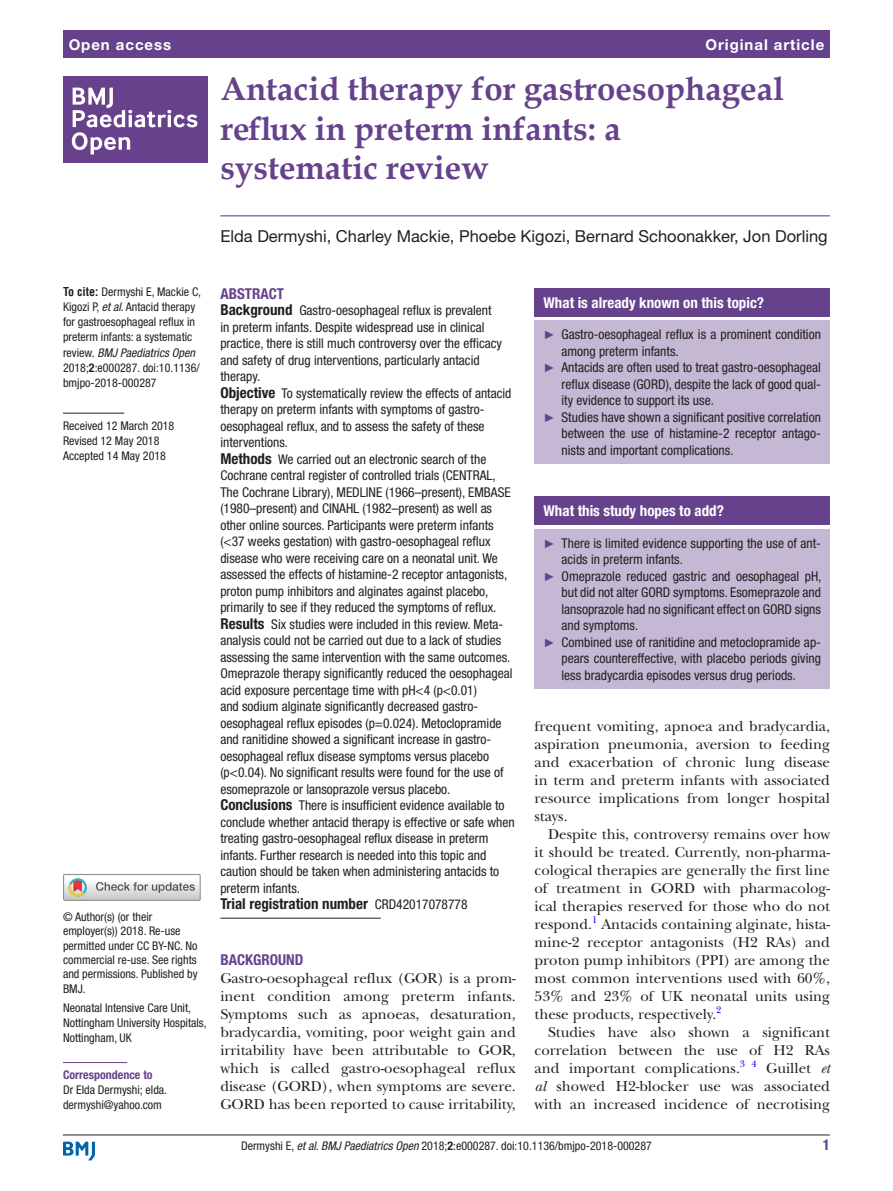
<style>
.page{position:relative;width:893px;height:1191px;background:#fff}
.page>*{position:absolute;margin:0;border:0;box-sizing:border-box;transform-origin:0 0}
.t1{font:700 33px/39px "Book Antiqua";color:#66428c}
.t2{font:16.5px "Helvetica Neue LT Std";color:#231f20}
.t3{font:15px/18px "New Baskerville";color:#231f20;text-align:justify}
.t4{font:700 condensed 15px "Helvetica Neue LT Std";color:#fff}
.t5{font:700 condensed 15px "Helvetica Neue LT Std";color:#231f20}
.t6{font:700 15px "Helvetica Neue LT Std";letter-spacing:.065em;color:#fff}
.t7{font:700 condensed 15px "Helvetica Neue LT Std";color:#66428c}
.t8{font:condensed 13.5px/16.5px "Helvetica Neue LT Std";color:#231f20}
.t9{font:condensed 12px/15px "Helvetica Neue LT Std";color:#231f20}
.t10{font:700 condensed 12px "Helvetica Neue LT Std";color:#66428c}
.t11{font:9.9px "New Baskerville";color:#00f}
.s1{font-family:"Helvetica LT Std";font-weight:700}
.s2{font-style:italic}
.s3{font-weight:700}
.s4{font-weight:700;font-size:15px}
.s5{font-weight:400;font-size:13.5px}
.s6{font-family:"Arial";font-stretch:normal;font-size:12px;color:#66428c}
</style>
<div class="page">
<hr style="left:63px;top:1134px;width:767px;height:1px;background:#231f20">
<svg style="left:63px;top:1141px;width:32px;height:19px"></svg>
<div style="left:63px;top:31px;width:767px;height:27px;background:#66428c"></div>
<hr style="left:220px;top:215px;width:610px;height:1px;background:#66428c">
<hr style="left:63px;top:413px;width:61px;height:1px;background:#231f20">
<hr style="left:63px;top:1062px;width:64px;height:1px;background:#66428c">
<div style="left:63px;top:874px;width:138px;height:27px;border:1px solid #969090"></div>
<svg style="left:64px;top:874px;width:136px;height:26px"></svg>
<div style="left:63px;top:76px;width:144px;height:87px;background:#67418b"></div>
<svg style="left:72px;top:88px;width:125px;height:66px"></svg>
<hr style="left:220px;top:917px;width:161px;height:1px;background:#231f20">
<div style="left:535px;top:288px;width:295px;height:28px;background:#66428c"></div>
<div style="left:535px;top:321px;width:295px;height:143px;background:#c4b8d4"></div>
<div style="left:535px;top:496px;width:295px;height:29px;background:#66428c"></div>
<div style="left:535px;top:529px;width:295px;height:159px;background:#c4b8d4"></div>
<p class="t6" style="left:69px;top:35px;width:104px">Open access</p>
<p class="t6" style="left:705px;top:35px;width:120px">Original article</p>
<h1 class="t1" style="left:220px;top:70px;width:565px">Antacid therapy for gastroesophageal reflux in preterm infants: a systematic review</h1>
<p class="t2" style="left:220px;top:226px;width:609px">Elda Dermyshi, Charley Mackie, Phoebe Kigozi, Bernard Schoonakker, Jon Dorling</p>
<p class="t9" style="left:63px;top:285px;width:140px"><span class="s1">To cite:</span> Dermyshi E, Mackie C,<br>Kigozi P, <span class="s2">et al</span>. Antacid therapy for gastroesophageal reflux in preterm infants: a systematic review. <span class="s2">BMJ Paediatrics Open<br></span>2018;<span class="s3">2</span>:e000287. doi:10.1136/ bmjpo-2018-000287</p>
<p class="t9" style="left:63px;top:418px;width:113px">Received 12 March 2018<br>Revised 12 May 2018<br>Accepted 14 May 2018</p>
<p class="t9" style="left:63px;top:909px;width:136px;line-height:14.4px">© Author(s) (or their employer(s)) 2018. Re-use permitted under CC BY-NC. No commercial re-use. See rights and permissions. Published by<br>BMJ.</p>
<p class="t9" style="left:63px;top:1000px;width:145px">Neonatal Intensive Care Unit,<br>Nottingham University Hospitals,<br>Nottingham, UK</p>
<p class="t10" style="left:63px;top:1068px;width:91px">Correspondence to</p>
<p class="t9" style="left:63px;top:1082px;width:106px">Dr Elda Dermyshi; elda. dermyshi@yahoo.com</p>
<p class="t7" style="left:220px;top:284px;width:65px">Abstract</p>
<p class="t8" style="left:220px;top:302px;width:296px"><span class="s4">Background</span> Gastro-oesophageal reflux is prevalent<br>in preterm infants. Despite widespread use in clinical practice, there is still much controversy over the efficacy and safety of drug interventions, particularly antacid therapy.<br><span class="s4">Objective</span> To systematically review the effects of antacid therapy on preterm infants with symptoms of gastro&shy;oesophageal reflux, and to assess the safety of these interventions.<br><span class="s4">Methods</span> We carried out an electronic search of the Cochrane central register of controlled trials (CENTRAL, The Cochrane Library), MEDLINE (1966–present), EMBASE (1980–present) and CINAHL (1982–present) as well as other online sources. Participants were preterm infants (&lt;37 weeks gestation) with gastro-oesophageal reflux disease who were receiving care on a neonatal unit. We assessed the effects of histamine-2 receptor antagonists, proton pump inhibitors and alginates against placebo, primarily to see if they reduced the symptoms of reflux.<br><span class="s4">Results</span> Six studies were included in this review. Meta&shy;analysis could not be carried out due to a lack of studies assessing the same intervention with the same outcomes.<br>Omeprazole therapy significantly reduced the oesophageal acid exposure percentage time with pH&lt;4 (p&lt;0.01)<br>and sodium alginate significantly decreased gastro&shy;oesophageal reflux episodes (p=0.024). Metoclopramide and ranitidine showed a significant increase in gastro&shy;oesophageal reflux disease symptoms versus placebo (p&lt;0.04). No significant results were found for the use of esomeprazole or lansoprazole versus placebo.<br><span class="s4">Conclusions</span> There is insufficient evidence available to conclude whether antacid therapy is effective or safe when treating gastro-oesophageal reflux disease in preterm infants. Further research is needed into this topic and caution should be taken when administering antacids to preterm infants.</p>
<p class="t5" style="left:220px;top:895px;width:249px">Trial registration number <span class="s5">CRD42017078778</span></p>
<p class="t7" style="left:220px;top:951px;width:85px">Background</p>
<p class="t3" style="left:220px;top:969px;width:297px">Gastro-oesophageal reflux (GOR) is a prom&shy;inent condition among preterm infants.<br>Symptoms such as apnoeas, desaturation, bradycardia, vomiting, poor weight gain and irritability have been attributable to GOR, which is called gastro-oesophageal reflux disease (GORD), when symptoms are severe.<br>GORD has been reported to cause irritability,</p>
<p class="t4" style="left:544px;top:293px;width:222px">What is already known on this topic?</p>
<p class="t8" style="left:544px;top:326px;width:279px"><span class="s6">►</span> Gastro-oesophageal reflux is a prominent condition</p>
<p class="t8" style="left:562px;top:343px;width:119px">among preterm infants.</p>
<p class="t8" style="left:544px;top:359px;width:279px"><span class="s6">►</span> Antacids are often used to treat gastro-oesophageal</p>
<p class="t8" style="left:562px;top:376px;width:261px">reflux disease (GORD), despite the lack of good qual-</p>
<p class="t8" style="left:562px;top:392px;width:154px">ity evidence to support its use.</p>
<p class="t8" style="left:544px;top:409px;width:279px"><span class="s6">►</span> Studies have shown a significant positive correlation</p>
<p class="t8" style="left:562px;top:425px;width:261px">between the use of histamine-2 receptor antago-</p>
<p class="t8" style="left:562px;top:442px;width:174px">nists and important complications.</p>
<p class="t4" style="left:544px;top:501px;width:182px">What this study hopes to add?</p>
<p class="t8" style="left:544px;top:534px;width:279px"><span class="s6">►</span> There is limited evidence supporting the use of ant-</p>
<p class="t8" style="left:562px;top:551px;width:123px">acids in preterm infants.</p>
<p class="t8" style="left:544px;top:567px;width:279px"><span class="s6">►</span> Omeprazole reduced gastric and oesophageal pH,</p>
<p class="t8" style="left:562px;top:584px;width:261px">but did not alter GORD symptoms. Esomeprazole and</p>
<p class="t8" style="left:562px;top:600px;width:261px">lansoprazole had no significant effect on GORD signs</p>
<p class="t8" style="left:562px;top:617px;width:78px">and symptoms.</p>
<p class="t8" style="left:544px;top:633px;width:279px"><span class="s6">►</span> Combined use of ranitidine and metoclopramide ap-</p>
<p class="t8" style="left:562px;top:650px;width:261px">pears countereffective, with placebo periods giving</p>
<p class="t8" style="left:562px;top:666px;width:236px">less bradycardia episodes versus drug periods.</p>
<p class="t3" style="left:535px;top:717px;width:297px">frequent vomiting, apnoea and bradycardia, aspiration pneumonia, aversion to feeding and exacerbation of chronic lung disease in term and preterm infants with associated resource implications from longer hospital stays.</p>
<p class="t3" style="left:535px;top:825px;width:297px;text-indent:14px">Despite this, controversy remains over how it should be treated. Currently, non-pharma&shy;cological therapies are generally the first line of treatment in GORD with pharmacolog&shy;ical therapies reserved for those who do not respond.<sup>1</sup> Antacids containing alginate, hista&shy;mine-2 receptor antagonists (H2 RAs) and proton pump inhibitors (PPI) are among the most common interventions used with 60%, 53% and 23% of UK neonatal units using these products, respectively.</p>
<p class="t11" style="left:716px;top:1003px;width:7px">2</p>
<p class="t3" style="left:535px;top:1023px;width:297px;text-indent:14px">Studies have also shown a significant correlation between the use of H2 RAs and important complications.</p>
<p class="t11" style="left:740px;top:1057px;width:18px">3 4</p>
<p class="t3" style="left:535px;top:1059px;width:297px;text-indent:232px">Guillet <span class="s2">et al</span> showed H2-blocker use was associated with an increased incidence of necrotising</p>
<p class="t9" style="left:241px;top:1137px;width:412px">Dermyshi E, <span class="s2">et al</span>. <span class="s2">BMJ Paediatrics Open</span> 2018;<span class="s3">2</span>:e000287. doi:10.1136/bmjpo-2018-000287</p>
<p class="t7" style="left:823px;top:1135px;width:9px">1</p>
</div>
